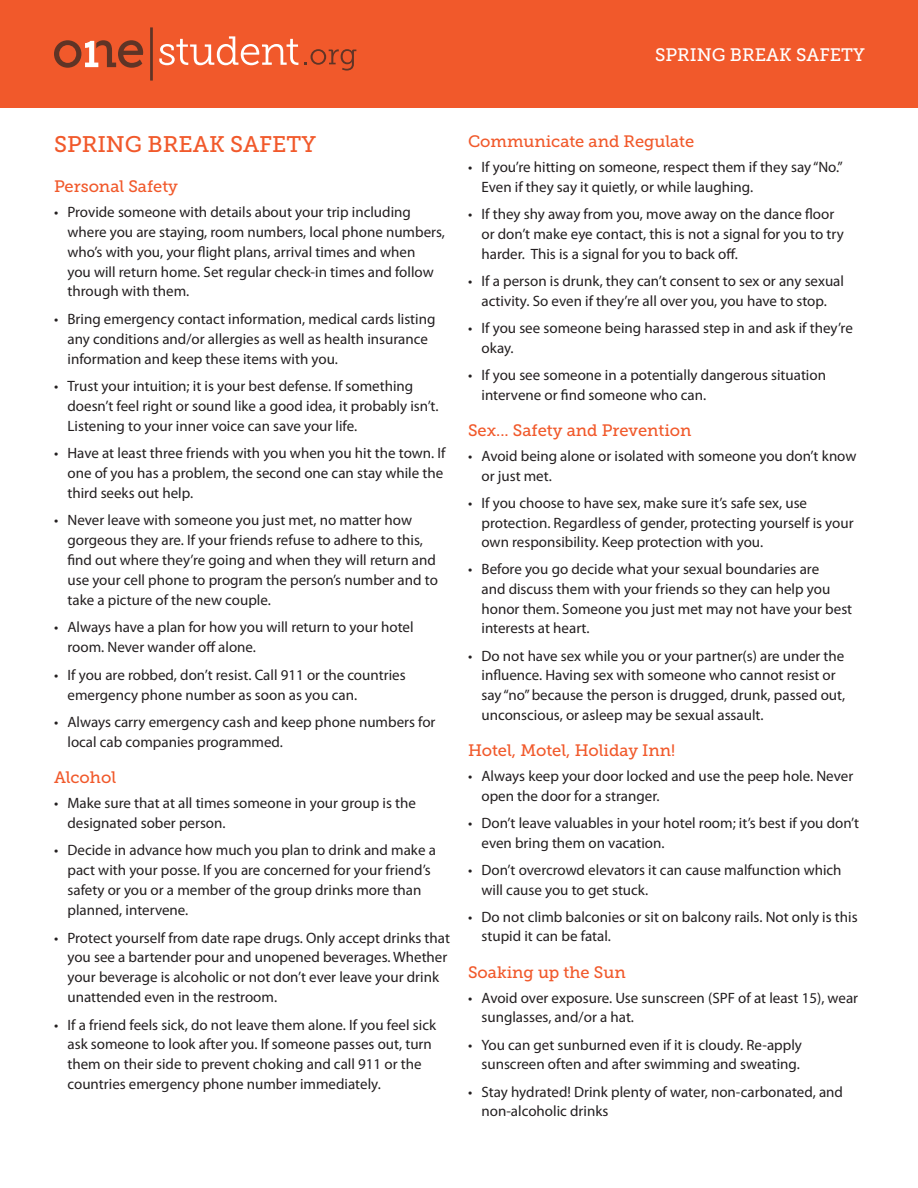
<style>
.page{position:relative;width:918px;height:1188px;background:#fff}
.page>*{position:absolute;margin:0;border:0;box-sizing:border-box;transform-origin:0 0}
.t1{font:22.5px "Museo Slab 500";color:#f1592b}
.t2{font:18px "Museo Slab 500";color:#fff}
.t3{font:16.5px "Museo Slab 500";color:#f1592b}
.t4{font:15px/19.8px "Myriad Pro";color:#231f20}
</style>
<div class="page">
<div style="left:0;top:0;width:918px;height:108px;background:#f1592b"></div>
<svg style="left:159px;top:36px;width:139px;height:29px"></svg>
<svg style="left:54px;top:40px;width:89px;height:28px"></svg>
<svg style="left:150px;top:27px;width:3px;height:54px"></svg>
<svg style="left:304px;top:49px;width:52px;height:22px"></svg>
<p class="t2" style="left:655px;top:45px;width:211px">SPRING BREAK SAFETY</p>
<h1 class="t1" style="left:54px;top:132px;width:264px">SPRING BREAK SAFETY</h1>
<p class="t3" style="left:54px;top:177px;width:126px">Personal Safety</p>
<p class="t4" style="left:68px;top:202px;width:379px;text-indent:-14px">• Provide someone with details about your trip including where you are staying, room numbers, local phone numbers, who’s with you, your flight plans, arrival times and when<br>you will return home. Set regular check-in times and follow through with them.</p>
<p class="t4" style="left:68px;top:309px;width:370px;text-indent:-14px">• Bring emergency contact information, medical cards listing any conditions and/or allergies as well as health insurance information and keep these items with you.</p>
<p class="t4" style="left:68px;top:376px;width:373px;text-indent:-14px">• Trust your intuition; it is your best defense. If something doesn’t feel right or sound like a good idea, it probably isn’t.<br>Listening to your inner voice can save your life.</p>
<p class="t4" style="left:68px;top:443px;width:380px;text-indent:-14px">• Have at least three friends with you when you hit the town. If one of you has a problem, the second one can stay while the third seeks out help.</p>
<p class="t4" style="left:68px;top:510px;width:372px;text-indent:-14px">• Never leave with someone you just met, no matter how gorgeous they are. If your friends refuse to adhere to this, find out where they’re going and when they will return and use your cell phone to program the person’s number and to take a picture of the new couple.</p>
<p class="t4" style="left:68px;top:617px;width:348px;text-indent:-14px">• Always have a plan for how you will return to your hotel room. Never wander off alone.</p>
<p class="t4" style="left:68px;top:664px;width:340px;text-indent:-14px">• If you are robbed, don’t resist. Call 911 or the countries emergency phone number as soon as you can.</p>
<p class="t4" style="left:68px;top:712px;width:370px;text-indent:-14px">• Always carry emergency cash and keep phone numbers for local cab companies programmed.</p>
<p class="t3" style="left:54px;top:768px;width:64px">Alcohol</p>
<p class="t4" style="left:68px;top:793px;width:350px;text-indent:-14px">• Make sure that at all times someone in your group is the designated sober person.</p>
<p class="t4" style="left:68px;top:840px;width:370px;text-indent:-14px">• Decide in advance how much you plan to drink and make a pact with your posse. If you are concerned for your friend’s safety or you or a member of the group drinks more than planned, intervene.</p>
<p class="t4" style="left:68px;top:927px;width:384px;text-indent:-14px">• Protect yourself from date rape drugs. Only accept drinks that you see a bartender pour and unopened beverages. Whether your beverage is alcoholic or not don’t ever leave your drink unattended even in the restroom.</p>
<p class="t4" style="left:68px;top:1014px;width:370px;text-indent:-14px">• If a friend feels sick, do not leave them alone. If you feel sick ask someone to look after you. If someone passes out, turn them on their side to prevent choking and call 911 or the countries emergency phone number immediately.</p>
<p class="t3" style="left:468px;top:132px;width:228px">Communicate and Regulate</p>
<p class="t4" style="left:482px;top:157px;width:363px;text-indent:-14px">• If you’re hitting on someone, respect them if they say “No.”<br>Even if they say it quietly, or while laughing.</p>
<p class="t4" style="left:482px;top:204px;width:364px;text-indent:-14px">• If they shy away from you, move away on the dance floor or don’t make eye contact, this is not a signal for you to try harder. This is a signal for you to back off.</p>
<p class="t4" style="left:468px;top:271px;width:378px;text-align:center">• If a person is drunk, they can’t consent to sex or any sexual activity. So even if they’re all over you, you have to stop.</p>
<p class="t4" style="left:482px;top:318px;width:373px;text-indent:-14px">• If you see someone being harassed step in and ask if they’re okay.</p>
<p class="t4" style="left:482px;top:365px;width:346px;text-indent:-14px">• If you see someone in a potentially dangerous situation intervene or find someone who can.</p>
<p class="t3" style="left:468px;top:421px;width:225px">Sex... Safety and Prevention</p>
<p class="t4" style="left:482px;top:446px;width:376px;text-indent:-14px">• Avoid being alone or isolated with someone you don’t know or just met.</p>
<p class="t4" style="left:482px;top:493px;width:374px;text-indent:-14px">• If you choose to have sex, make sure it’s safe sex, use protection. Regardless of gender, protecting yourself is your own responsibility. Keep protection with you.</p>
<p class="t4" style="left:482px;top:559px;width:372px;text-indent:-14px">• Before you go decide what your sexual boundaries are<br>and discuss them with your friends so they can help you honor them. Someone you just met may not have your best interests at heart.</p>
<p class="t4" style="left:482px;top:646px;width:365px;text-indent:-14px">• Do not have sex while you or your partner(s) are under the influence. Having sex with someone who cannot resist or say “no” because the person is drugged, drunk, passed out, unconscious, or asleep may be sexual assault.</p>
<p class="t3" style="left:468px;top:741px;width:209px">Hotel, Motel, Holiday Inn!</p>
<p class="t4" style="left:482px;top:766px;width:373px;text-indent:-14px">• Always keep your door locked and use the peep hole. Never open the door for a stranger.</p>
<p class="t4" style="left:482px;top:813px;width:379px;text-indent:-14px">• Don’t leave valuables in your hotel room; it’s best if you don’t even bring them on vacation.</p>
<p class="t4" style="left:482px;top:860px;width:362px;text-indent:-14px">• Don’t overcrowd elevators it can cause malfunction which will cause you to get stuck.</p>
<p class="t4" style="left:482px;top:907px;width:378px;text-indent:-14px">• Do not climb balconies or sit on balcony rails. Not only is this stupid it can be fatal.</p>
<p class="t3" style="left:468px;top:963px;width:159px">Soaking up the Sun</p>
<p class="t4" style="left:482px;top:988px;width:378px;text-indent:-14px">• Avoid over exposure. Use sunscreen (SPF of at least 15), wear sunglasses, and/or a hat.</p>
<p class="t4" style="left:468px;top:1035px;width:335px;text-align:right">• You can get sunburned even if it is cloudy. Re-apply sunscreen often and after swimming and sweating.</p>
<p class="t4" style="left:482px;top:1081px;width:363px;text-indent:-14px">• Stay hydrated! Drink plenty of water, non-carbonated, and non-alcoholic drinks</p>
</div>
